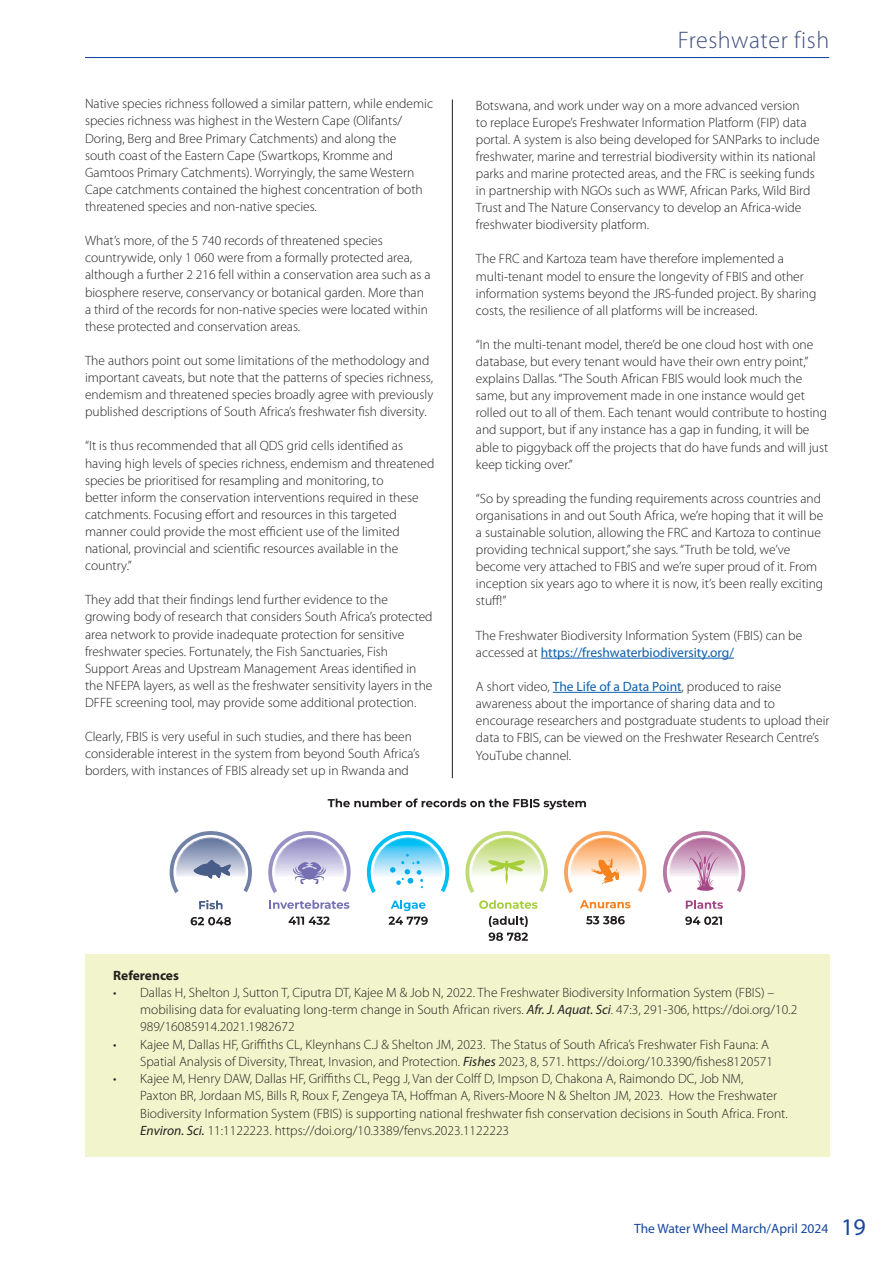
<style>
.page{position:relative;width:893px;height:1263px;background:#fff}
.page>*{position:absolute;margin:0;border:0;box-sizing:border-box;transform-origin:0 0}
.t1{font:300 24px "Myriad Pro";letter-spacing:.025em;color:#415080}
.t2{font:300 13.5px/17.1px "Myriad Pro";color:#231f20}
.t3{font:13.5px "Myriad Pro";color:#17479e}
.t4{font:700 13.5px "Myriad Pro";color:#231f20}
.s1{font-weight:400;color:#0d5fad}
.s2{font-weight:400;font-style:italic}
.s3{font-size:24px}
</style>
<div class="page">
<hr style="left:85px;top:57px;width:744px;height:1px;background:#17479e">
<hr style="left:452px;top:100px;width:1px;height:678px;background:#231f20">
<hr style="left:541px;top:658px;width:193px;height:1px;background:#0d5fad">
<hr style="left:553px;top:692px;width:129px;height:1px;background:#0d5fad">
<div style="left:85px;top:954px;width:744px;height:203px;background:#f2f5cb"></div>
<svg style="left:191px;top:917px;width:40px;height:8px"></svg>
<svg style="left:268px;top:831px;width:83px;height:78px"></svg>
<svg style="left:289px;top:916px;width:41px;height:9px"></svg>
<svg style="left:367px;top:831px;width:82px;height:94px"></svg>
<svg style="left:465px;top:831px;width:83px;height:78px"></svg>
<svg style="left:489px;top:916px;width:39px;height:25px"></svg>
<svg style="left:564px;top:831px;width:82px;height:77px"></svg>
<svg style="left:586px;top:916px;width:39px;height:8px"></svg>
<svg style="left:663px;top:831px;width:82px;height:78px"></svg>
<svg style="left:685px;top:916px;width:37px;height:9px"></svg>
<svg style="left:328px;top:798px;width:258px;height:11px"></svg>
<svg style="left:170px;top:831px;width:82px;height:78px"></svg>
<p class="t2" style="left:85px;top:97px;width:349px">Native species richness followed a similar pattern, while endemic species richness was highest in the Western Cape (Olifants/ Doring, Berg and Bree Primary Catchments) and along the<br>south coast of the Eastern Cape (Swartkops, Kromme and Gamtoos Primary Catchments). Worryingly, the same Western Cape catchments contained the highest concentration of both threatened species and non-native species.</p>
<p class="t2" style="left:85px;top:233px;width:347px">What’s more, of the 5 740 records of threatened species countrywide, only 1 060 were from a formally protected area, although a further 2 216 fell within a conservation area such as a biosphere reserve, conservancy or botanical garden. More than a third of the records for non-native species were located within these protected and conservation areas.</p>
<p class="t2" style="left:85px;top:353px;width:350px">The authors point out some limitations of the methodology and important caveats, but note that the patterns of species richness, endemism and threatened species broadly agree with previously published descriptions of South Africa’s freshwater fish diversity.</p>
<p class="t2" style="left:85px;top:439px;width:351px">“It is thus recommended that all QDS grid cells identified as having high levels of species richness, endemism and threatened species be prioritised for resampling and monitoring, to<br>better inform the conservation interventions required in these catchments. Focusing effort and resources in this targeted manner could provide the most efficient use of the limited national, provincial and scientific resources available in the country.”</p>
<p class="t2" style="left:85px;top:593px;width:349px">They add that their findings lend further evidence to the growing body of research that considers South Africa’s protected area network to provide inadequate protection for sensitive freshwater species. Fortunately, the Fish Sanctuaries, Fish Support Areas and Upstream Management Areas identified in the NFEPA layers, as well as the freshwater sensitivity layers in the DFFE screening tool, may provide some additional protection.</p>
<p class="t2" style="left:85px;top:729px;width:336px">Clearly, FBIS is very useful in such studies, and there has been considerable interest in the system from beyond South Africa’s borders, with instances of FBIS already set up in Rwanda and</p>
<h1 class="t1" style="left:678px;top:31px;width:153px">Freshwater fish</h1>
<p class="t2" style="left:476px;top:98px;width:345px">Botswana, and work under way on a more advanced version<br>to replace Europe’s Freshwater Information Platform (FIP) data portal. A system is also being developed for SANParks to include freshwater, marine and terrestrial biodiversity within its national parks and marine protected areas, and the FRC is seeking funds in partnership with NGOs such as WWF, African Parks, Wild Bird Trust and The Nature Conservancy to develop an Africa-wide freshwater biodiversity platform.</p>
<p class="t2" style="left:476px;top:252px;width:342px">The FRC and Kartoza team have therefore implemented a multi-tenant model to ensure the longevity of FBIS and other information systems beyond the JRS-funded project. By sharing costs, the resilience of all platforms will be increased.</p>
<p class="t2" style="left:476px;top:337px;width:354px">“In the multi-tenant model, there’d be one cloud host with one database, but every tenant would have their own entry point,” explains Dallas. “The South African FBIS would look much the same, but any improvement made in one instance would get rolled out to all of them. Each tenant would contribute to hosting and support, but if any instance has a gap in funding, it will be able to piggyback off the projects that do have funds and will just keep ticking over.”</p>
<p class="t2" style="left:476px;top:491px;width:349px">“So by spreading the funding requirements across countries and organisations in and out South Africa, we’re hoping that it will be a sustainable solution, allowing the FRC and Kartoza to continue providing technical support,” she says. “Truth be told, we’ve become very attached to FBIS and we’re super proud of it. From inception six years ago to where it is now, it’s been really exciting stuff!”</p>
<p class="t2" style="left:476px;top:628px;width:328px">The Freshwater Biodiversity Information System (FBIS) can be accessed at <span class="s1">https://freshwaterbiodiversity.org/</span></p>
<p class="t2" style="left:476px;top:679px;width:355px">A short video, <span class="s1">The Life of a Data Point</span>, produced to raise awareness about the importance of sharing data and to encourage researchers and postgraduate students to upload their data to FBIS, can be viewed on the Freshwater Research Centre’s YouTube channel.</p>
<p class="t4" style="left:113px;top:970px;width:67px">References</p>
<p class="t2" style="left:140px;top:985px;width:659px;text-indent:-27px">• Dallas H, Shelton J, Sutton T, Ciputra DT, Kajee M &amp; Job N, 2022. The Freshwater Biodiversity Information System (FBIS) – mobilising data for evaluating long-term change in South African rivers. <span class="s2">Afr. J. Aquat. Sci</span>. 47:3, 291-306, https://doi.org/10.2<br>989/16085914.2021.1982672</p>
<p class="t2" style="left:140px;top:1037px;width:634px;text-indent:-27px">• Kajee M, Dallas HF, Griffiths CL, Kleynhans C.J &amp; Shelton JM, 2023. The Status of South Africa’s Freshwater Fish Fauna: A<br>Spatial Analysis of Diversity, Threat, Invasion, and Protection. <span class="s2">Fishes</span> 2023, 8, 571. https://doi.org/10.3390/fishes8120571</p>
<p class="t2" style="left:140px;top:1071px;width:649px;text-indent:-27px">• Kajee M, Henry DAW, Dallas HF, Griffiths CL, Pegg J, Van der Colff D, Impson D, Chakona A, Raimondo DC, Job NM,<br>Paxton BR, Jordaan MS, Bills R, Roux F, Zengeya TA, Hoffman A, Rivers-Moore N &amp; Shelton JM, 2023. How the Freshwater Biodiversity Information System (FBIS) is supporting national freshwater fish conservation decisions in South Africa. Front.<br><span class="s2">Environ. Sci.</span> 11:1122223. https://doi.org/10.3389/fenvs.2023.1122223</p>
<p class="t3" style="left:634px;top:1223px;width:233px">The Water Wheel March/April 2024 <span class="s3">19</span></p>
</div>
